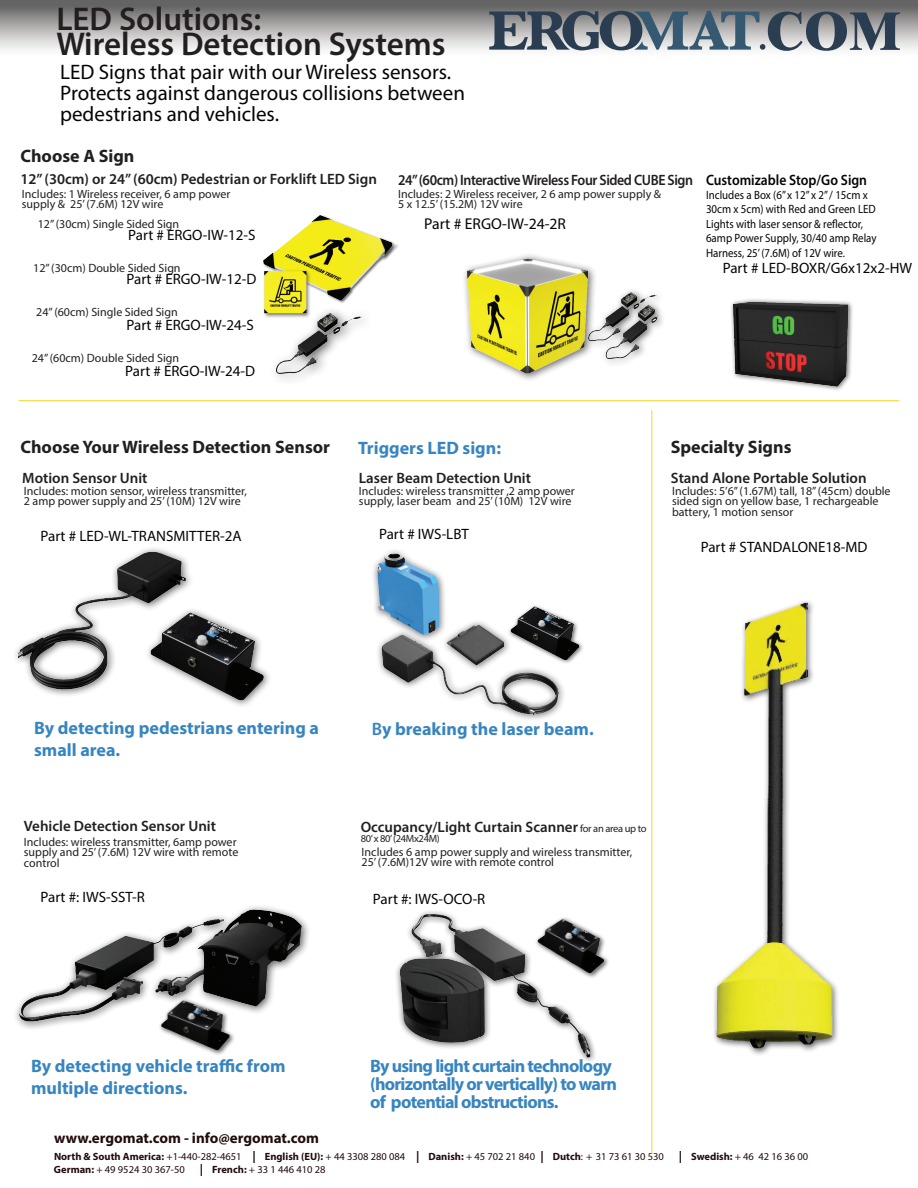
<style>
.page{position:relative;width:918px;height:1188px;background:#fff}
.page>*{position:absolute;margin:0;border:0;box-sizing:border-box;transform-origin:0 0}
.t1{font:600 33px/25.5px "Myriad Pro";color:#231f20}
.t2{font:21px/21px "Myriad Pro";color:#040503}
.t3{font:700 18px/21.6px "Myriad Pro";color:#3785c0}
.t4{font:700 18px/18px "Myriad Pro";letter-spacing:-.04em;color:#3785c0}
.t5{font:700 18px "Myriad Pro";color:#231f20}
.t6{font:15.6px "Myriad Pro";color:#040503}
.t7{font:15px "Myriad Pro";color:#040503}
.t8{font:600 15px "Myriad Pro";color:#231f20}
.t9{font:600 15px "Myriad Pro";letter-spacing:-.03em;color:#231f20;scale:.93 1}
.t10{font:700 15px "Myriad Pro";color:#210b0d}
.t11{font:600 15px "Myriad Pro";color:#040503;scale:.91 1}
.t12{font:12px/10.5px "Myriad Pro";color:#231f20}
.t13{font:12px/14.4px "Myriad Pro";color:#040503;scale:.91 1}
.t14{font:10.5px/13.5px "Myriad Pro";color:#210b0d}
.t15{font:10.5px "Myriad Pro";letter-spacing:-.03em;color:#231f20}
.s1{font-weight:600}
.s2{font-weight:400;font-size:10.5px}
.s3{font-weight:700}
.s4{font-weight:700;font-size:12px}
</style>
<div class="page">
<svg style="left:0;top:0;width:918px;height:50px;background:#9f9d9d"></svg>
<img style="left:263px;top:215px;width:135px;height:88px">
<img style="left:731px;top:299px;width:122px;height:91px">
<img style="left:19px;top:548px;width:250px;height:154px">
<div style="left:508px;top:604px;width:76px;height:60px;background:#231f20;opacity:.75"></div>
<img style="left:164px;top:1032px;width:70px;height:23px">
<img style="left:396px;top:911px;width:213px;height:148px">
<img style="left:714px;top:601px;width:124px;height:454px">
<img style="left:17px;top:906px;width:292px;height:126px">
<hr style="left:19px;top:400px;width:880px;height:1px;background:#fcd42a">
<hr style="left:652px;top:410px;width:1px;height:744px;background:#fcd42a">
<div style="left:263px;top:269px;width:48px;height:50px;background:#231f20;opacity:.75"></div>
<img style="left:264px;top:271px;width:43px;height:44px">
<img style="left:464px;top:255px;width:131px;height:122px">
<div style="left:371px;top:548px;width:195px;height:174px;background:#231f20;opacity:.75"></div>
<img style="left:371px;top:548px;width:210px;height:167px">
<div style="left:583px;top:288px;width:83px;height:79px;background:#231f20;opacity:.75"></div>
<img style="left:581px;top:285px;width:76px;height:80px">
<img style="left:268px;top:303px;width:102px;height:99px">
<svg style="left:489px;top:11px;width:411px;height:40px;background:#7a848d"></svg>
<h1 class="t1" style="left:56px;top:5px;width:391px">LED Solutions:<br>Wireless Detection Systems</h1>
<h2 class="t2" style="left:60px;top:61px;width:406px">LED Signs that pair with our Wireless sensors.<br>Protects against dangerous collisions between pedestrians and vehicles.</h2>
<h3 class="t5" style="left:20px;top:144px;width:116px">Choose A Sign</h3>
<p class="t8" style="left:20px;top:169px;width:358px">12” (30cm) or 24” (60cm) Pedestrian or Forklift LED Sign</p>
<p class="t9" style="left:398px;top:170px;width:319px">24” (60cm) Interactive Wireless Four Sided CUBE Sign</p>
<p class="t12" style="left:22px;top:188px;width:210px">Includes: 1 Wireless receiver, 6 amp power supply &amp; 25’ (7.6M) 12V wire</p>
<p class="t12" style="left:398px;top:188px;width:265px">Includes: 2 Wireless receiver, 2 6 amp power supply &amp;<br>5 x 12.5’ (15.2M) 12V wire</p>
<p class="t12" style="left:38px;top:218px;width:143px">12” (30cm) Single Sided Sign</p>
<p class="t7" style="left:128px;top:225px;width:129px">Part # ERGO-IW-12-S</p>
<p class="t12" style="left:33px;top:263px;width:149px">12” (30cm) Double Sided Sign</p>
<p class="t7" style="left:127px;top:270px;width:131px">Part # ERGO-IW-12-D</p>
<p class="t12" style="left:36px;top:307px;width:143px">24” (60cm) Single Sided Sign</p>
<p class="t12" style="left:32px;top:352px;width:149px">24” (60cm) Double Sided Sign</p>
<p class="t7" style="left:127px;top:316px;width:129px">Part # ERGO-IW-24-S</p>
<p class="t7" style="left:125px;top:361px;width:131px">Part # ERGO-IW-24-D</p>
<h3 class="t6" style="left:424px;top:214px;width:143px">Part # ERGO-IW-24-2R</h3>
<p class="t11" style="left:706px;top:170px;width:178px">Customizable Stop/Go Sign</p>
<p class="t13" style="left:706px;top:188px;width:189px">Includes a Box (6” x 12” x 2” / 15cm x 30cm x 5cm) with Red and Green LED Lights with laser sensor &amp; reflector, 6amp Power Supply, 30/40 amp Relay Harness, 25’ (7.6M) of 12V wire.</p>
<p class="t7" style="left:723px;top:259px;width:191px">Part # LED-BOXR/G6x12x2-HW</p>
<h3 class="t5" style="left:20px;top:435px;width:311px">Choose Your Wireless Detection Sensor</h3>
<h3 class="t5" style="left:671px;top:435px;width:122px">Specialty Signs</h3>
<h3 class="t3" style="left:358px;top:437px;width:144px">Triggers LED sign:</h3>
<p class="t8" style="left:22px;top:468px;width:127px">Motion Sensor Unit</p>
<p class="t8" style="left:359px;top:468px;width:174px">Laser Beam Detection Unit</p>
<p class="t8" style="left:671px;top:468px;width:197px">Stand Alone Portable Solution</p>
<p class="t12" style="left:24px;top:485px;width:225px">Includes: motion sensor, wireless transmitter,<br>2 amp power supply and 25’ (10M) 12V wire</p>
<p class="t12" style="left:359px;top:485px;width:217px">Includes: wireless transmitter ,2 amp power supply, laser beam and 25’ (10M) 12V wire</p>
<p class="t12" style="left:672px;top:485px;width:220px">Includes: 5’6” (1.67M) tall, 18” (45cm) double sided sign on yellow base, 1 rechargeable battery, 1 motion sensor</p>
<p class="t7" style="left:41px;top:527px;width:203px">Part # LED-WL-TRANSMITTER-2A</p>
<p class="t7" style="left:379px;top:524px;width:91px">Part # IWS-LBT</p>
<p class="t7" style="left:701px;top:538px;width:168px">Part # STANDALONE18-MD</p>
<h3 class="t3" style="left:34px;top:717px;width:286px">By detecting pedestrians entering a small area.</h3>
<h3 class="t3" style="left:372px;top:718px;width:223px"><span class="s1">B</span>y breaking the laser beam.</h3>
<p class="t8" style="left:24px;top:816px;width:194px">Vehicle Detection Sensor Unit</p>
<p class="t12" style="left:24px;top:836px;width:216px">Includes: wireless transmitter, 6amp power supply and 25’ (7.6M) 12V wire with remote control</p>
<p class="t8" style="left:361px;top:817px;width:288px">Occupancy/Light Curtain Scanner <span class="s2">for an area up to</span></p>
<p class="t15" style="left:361px;top:832px;width:81px">80’ x 80’ (24Mx24M)</p>
<p class="t12" style="left:362px;top:846px;width:272px">Includes 6 amp power supply and wireless transmitter,<br>25’ (7.6M)12V wire with remote control</p>
<p class="t7" style="left:41px;top:888px;width:106px">Part #: IWS-SST-R</p>
<p class="t7" style="left:373px;top:889px;width:114px">Part #: IWS-OCO-R</p>
<h3 class="t3" style="left:31px;top:1055px;width:256px">By detecting vehicle traffic from multiple directions.</h3>
<p class="t10" style="left:54px;top:1128px;width:267px">www.ergomat.com - info@ergomat.com</p>
<h3 class="t4" style="left:370px;top:1057px;width:249px">By using light curtain technology (horizontally or vertically) to warn of potential obstructions.</h3>
<p class="t14" style="left:54px;top:1149px;width:756px"><span class="s3">North &amp; South America:</span> +1-440-282-4651 <span class="s4">|</span> <span class="s3">English (EU):</span> + 44 3308 280 084 <span class="s4">|</span> <span class="s3">Danish:</span> + 45 702 21 840 <span class="s4">|</span> <span class="s3">Dutch</span>: + 31 73 61 30 530 <span class="s4">|</span> <span class="s3">Swedish:</span> + 46 42 16 36 00<br><span class="s3">German:</span> + 49 9524 30 367-50 <span class="s4">|</span> <span class="s3">French:</span> + 33 1 446 410 28</p>
</div>
